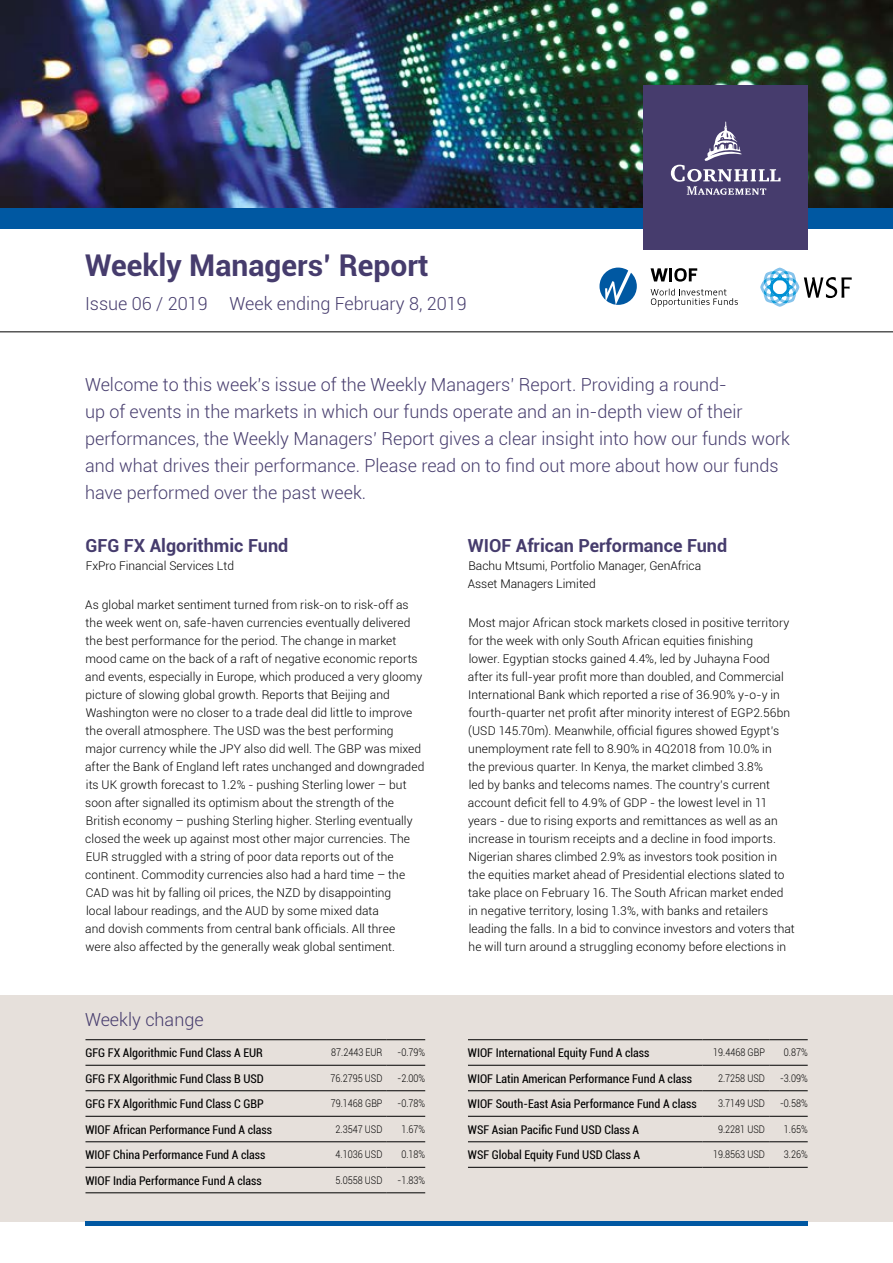
<style>
.page{position:relative;width:893px;height:1263px;background:#fff}
.page>*{position:absolute;margin:0;border:0;box-sizing:border-box;transform-origin:0 0}
.t1{font:700 30px "Roboto";color:#463c6d}
.t2{font:300 18px/27px "Roboto";color:#463c6d}
.t3{font:700 18px "Roboto";color:#463c6d}
.t4{font:300 12px/18px "Roboto";letter-spacing:.01em;color:#000}
.t5{font:condensed 12px "Roboto";color:#000}
.t6{font:300 10.5px "Roboto";color:#000;scale:.86 1}
</style>
<div class="page">
<div style="left:0;top:207px;width:893px;height:21px;background:#0058a2"></div>
<img style="left:0;top:0;width:893px;height:207px">
<hr style="left:0;top:332px;width:893px;height:1px;background:#000">
<svg style="left:650px;top:268px;width:47px;height:14px"></svg>
<svg style="left:651px;top:289px;width:87px;height:18px"></svg>
<svg style="left:599px;top:268px;width:38px;height:37px"></svg>
<svg style="left:760px;top:268px;width:92px;height:39px"></svg>
<div style="left:0;top:995px;width:893px;height:226px;background:#e6e0db"></div>
<div style="left:85px;top:1221px;width:723px;height:5px;background:#0058a2"></div>
<div style="left:643px;top:85px;width:165px;height:165px;background:#463c6d"></div>
<svg style="left:671px;top:121px;width:109px;height:74px"></svg>
<hr style="left:85px;top:1039px;width:235px;height:1px;background:#000">
<hr style="left:320px;top:1039px;width:67px;height:1px;background:#000">
<hr style="left:387px;top:1039px;width:38px;height:1px;background:#000">
<hr style="left:85px;top:1065px;width:235px;height:1px;background:#000">
<hr style="left:320px;top:1065px;width:67px;height:1px;background:#000">
<hr style="left:387px;top:1065px;width:38px;height:1px;background:#000">
<hr style="left:85px;top:1090px;width:235px;height:1px;background:#000">
<hr style="left:320px;top:1090px;width:67px;height:1px;background:#000">
<hr style="left:387px;top:1090px;width:38px;height:1px;background:#000">
<hr style="left:85px;top:1116px;width:235px;height:1px;background:#000">
<hr style="left:320px;top:1116px;width:67px;height:1px;background:#000">
<hr style="left:387px;top:1116px;width:38px;height:1px;background:#000">
<hr style="left:85px;top:1141px;width:235px;height:1px;background:#000">
<hr style="left:320px;top:1141px;width:67px;height:1px;background:#000">
<hr style="left:387px;top:1141px;width:38px;height:1px;background:#000">
<hr style="left:85px;top:1167px;width:235px;height:1px;background:#000">
<hr style="left:320px;top:1167px;width:67px;height:1px;background:#000">
<hr style="left:387px;top:1167px;width:38px;height:1px;background:#000">
<hr style="left:85px;top:1192px;width:235px;height:1px;background:#000">
<hr style="left:320px;top:1192px;width:67px;height:1px;background:#000">
<hr style="left:387px;top:1192px;width:38px;height:1px;background:#000">
<hr style="left:468px;top:1039px;width:234px;height:1px;background:#000">
<hr style="left:702px;top:1039px;width:67px;height:1px;background:#000">
<hr style="left:769px;top:1039px;width:39px;height:1px;background:#000">
<hr style="left:468px;top:1065px;width:234px;height:1px;background:#000">
<hr style="left:702px;top:1065px;width:67px;height:1px;background:#000">
<hr style="left:769px;top:1065px;width:39px;height:1px;background:#000">
<hr style="left:468px;top:1090px;width:234px;height:1px;background:#000">
<hr style="left:702px;top:1090px;width:67px;height:1px;background:#000">
<hr style="left:769px;top:1090px;width:39px;height:1px;background:#000">
<hr style="left:468px;top:1116px;width:234px;height:1px;background:#000">
<hr style="left:702px;top:1116px;width:67px;height:1px;background:#000">
<hr style="left:769px;top:1116px;width:39px;height:1px;background:#000">
<hr style="left:468px;top:1141px;width:234px;height:1px;background:#000">
<hr style="left:702px;top:1141px;width:67px;height:1px;background:#000">
<hr style="left:769px;top:1141px;width:39px;height:1px;background:#000">
<hr style="left:468px;top:1167px;width:234px;height:1px;background:#000">
<hr style="left:702px;top:1167px;width:67px;height:1px;background:#000">
<hr style="left:769px;top:1167px;width:39px;height:1px;background:#000">
<h1 class="t1" style="left:85px;top:244px;width:345px">Weekly Managers’ Report</h1>
<h2 class="t2" style="left:85px;top:290px;width:383px">Issue 06 / 2019 Week ending February 8, 2019</h2>
<p class="t2" style="left:85px;top:371px;width:706px">Welcome to this week’s issue of the Weekly Managers’ Report. Providing a round-<br>up of events in the markets in which our funds operate and an in-depth view of their performances, the Weekly Managers’ Report gives a clear insight into how our funds work and what drives their performance. Please read on to find out more about how our funds have performed over the past week.</p>
<h2 class="t3" style="left:85px;top:533px;width:204px">GFG FX Algorithmic Fund</h2>
<p class="t4" style="left:86px;top:556px;width:150px">FxPro Financial Services Ltd</p>
<p class="t4" style="left:85px;top:596px;width:341px">As global market sentiment turned from risk-on to risk-off as the week went on, safe-haven currencies eventually delivered the best performance for the period. The change in market mood came on the back of a raft of negative economic reports and events, especially in Europe, which produced a very gloomy picture of slowing global growth. Reports that Beijing and Washington were no closer to a trade deal did little to improve the overall atmosphere. The USD was the best performing major currency while the JPY also did well. The GBP was mixed after the Bank of England left rates unchanged and downgraded its UK growth forecast to 1.2% - pushing Sterling lower – but soon after signalled its optimism about the strength of the British economy – pushing Sterling higher. Sterling eventually closed the week up against most other major currencies. The EUR struggled with a string of poor data reports out of the continent. Commodity currencies also had a hard time – the CAD was hit by falling oil prices, the NZD by disappointing<br>local labour readings, and the AUD by some mixed data<br>and dovish comments from central bank officials. All three<br>were also affected by the generally weak global sentiment.</p>
<h2 class="t3" style="left:468px;top:533px;width:261px">WIOF African Performance Fund</h2>
<p class="t4" style="left:468px;top:556px;width:235px">Bachu Mtsumi, Portfolio Manager, GenAfrica<br>Asset Managers Limited</p>
<p class="t4" style="left:468px;top:614px;width:328px">Most major African stock markets closed in positive territory for the week with only South African equities finishing<br>lower. Egyptian stocks gained 4.4%, led by Juhayna Food after its full-year profit more than doubled, and Commercial International Bank which reported a rise of 36.90% y-o-y in fourth-quarter net profit after minority interest of EGP2.56bn (USD 145.70m). Meanwhile, official figures showed Egypt’s unemployment rate fell to 8.90% in 4Q2018 from 10.0% in<br>the previous quarter. In Kenya, the market climbed 3.8%<br>led by banks and telecoms names. The country’s current account deficit fell to 4.9% of GDP - the lowest level in 11 years - due to rising exports and remittances as well as an increase in tourism receipts and a decline in food imports.<br>Nigerian shares climbed 2.9% as investors took position in the equities market ahead of Presidential elections slated to take place on February 16. The South African market ended in negative territory, losing 1.3%, with banks and retailers leading the falls. In a bid to convince investors and voters that he will turn around a struggling economy before elections in</p>
<h2 class="t2" style="left:85px;top:1005px;width:120px">Weekly change</h2>
<p class="t5" style="left:85px;top:1044px;width:179px">GFG FX Algorithmic Fund Class A EUR</p>
<p class="t6" style="left:331px;top:1045px;width:61px">87.2443 EUR</p>
<p class="t6" style="left:398px;top:1045px;width:34px">-0.79%</p>
<p class="t5" style="left:85px;top:1070px;width:180px">GFG FX Algorithmic Fund Class B USD</p>
<p class="t6" style="left:330px;top:1071px;width:62px">76.2795 USD</p>
<p class="t6" style="left:398px;top:1071px;width:34px">-2.00%</p>
<p class="t5" style="left:85px;top:1095px;width:180px">GFG FX Algorithmic Fund Class C GBP</p>
<p class="t6" style="left:331px;top:1096px;width:62px">79.1468 GBP</p>
<p class="t6" style="left:398px;top:1096px;width:34px">-0.78%</p>
<p class="t5" style="left:85px;top:1121px;width:188px">WIOF African Performance Fund A class</p>
<p class="t6" style="left:335px;top:1122px;width:56px">2.3547 USD</p>
<p class="t6" style="left:401px;top:1122px;width:29px">1.67%</p>
<p class="t5" style="left:85px;top:1146px;width:181px">WIOF China Performance Fund A class</p>
<p class="t6" style="left:335px;top:1147px;width:56px">4.1036 USD</p>
<p class="t6" style="left:401px;top:1147px;width:29px">0.18%</p>
<p class="t5" style="left:85px;top:1172px;width:178px">WIOF India Performance Fund A class</p>
<p class="t6" style="left:335px;top:1173px;width:56px">5.0558 USD</p>
<p class="t6" style="left:398px;top:1173px;width:34px">-1.83%</p>
<p class="t5" style="left:468px;top:1044px;width:183px">WIOF International Equity Fund A class</p>
<p class="t6" style="left:713px;top:1045px;width:62px">19.4468 GBP</p>
<p class="t6" style="left:784px;top:1045px;width:29px">0.87%</p>
<p class="t5" style="left:468px;top:1070px;width:225px">WIOF Latin American Performance Fund A class</p>
<p class="t6" style="left:718px;top:1071px;width:56px">2.7258 USD</p>
<p class="t6" style="left:780px;top:1071px;width:34px">-3.09%</p>
<p class="t5" style="left:468px;top:1095px;width:230px">WIOF South-East Asia Performance Fund A class</p>
<p class="t6" style="left:718px;top:1096px;width:56px">3.7149 USD</p>
<p class="t6" style="left:780px;top:1096px;width:34px">-0.58%</p>
<p class="t5" style="left:468px;top:1121px;width:173px">WSF Asian Pacific Fund USD Class A</p>
<p class="t6" style="left:718px;top:1122px;width:56px">9.2281 USD</p>
<p class="t6" style="left:784px;top:1122px;width:29px">1.65%</p>
<p class="t5" style="left:468px;top:1146px;width:174px">WSF Global Equity Fund USD Class A</p>
<p class="t6" style="left:713px;top:1147px;width:62px">19.8563 USD</p>
<p class="t6" style="left:784px;top:1147px;width:29px">3.26%</p>
</div>
